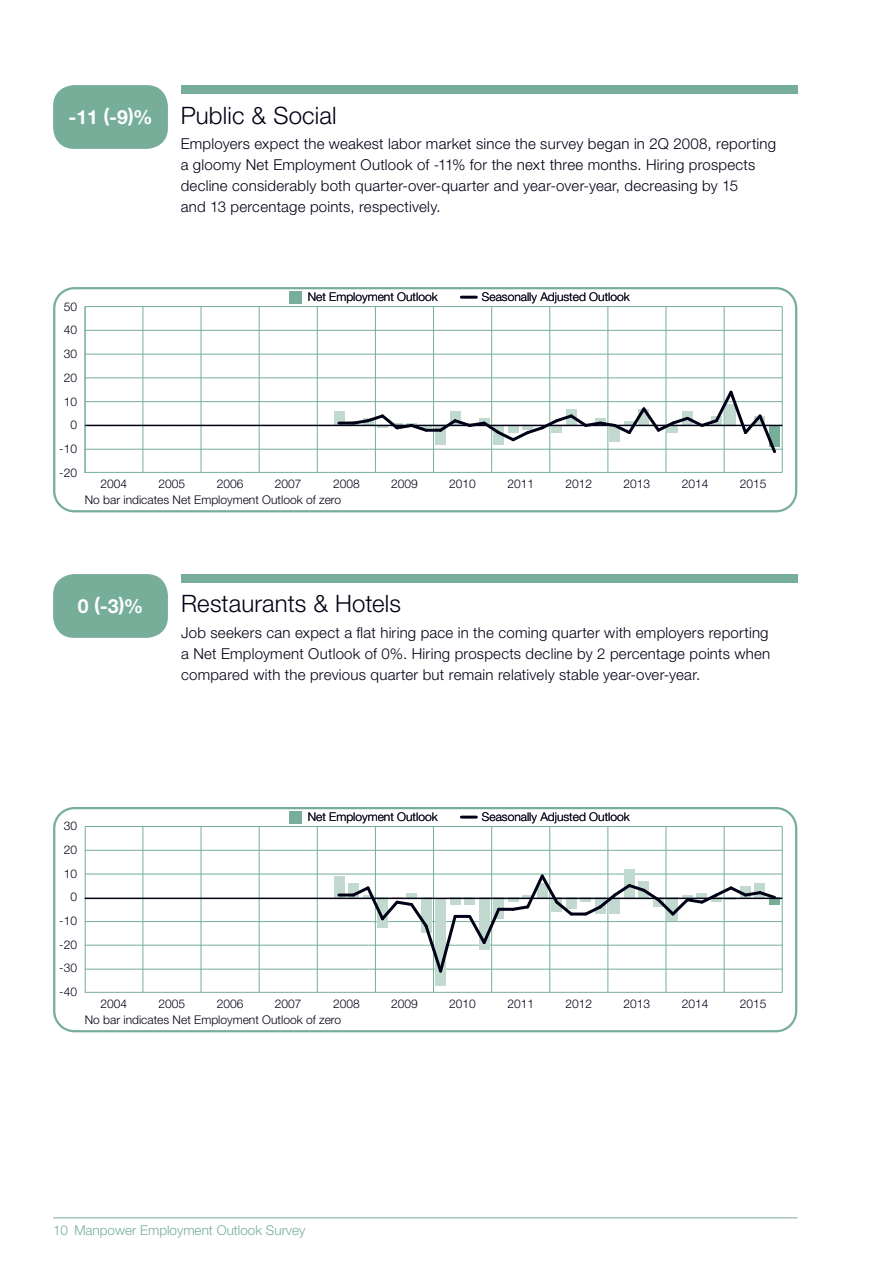
<style>
.page{position:relative;width:893px;height:1263px;background:#fff}
.page>*{position:absolute;margin:0;border:0;box-sizing:border-box;transform-origin:0 0}
.t1{font:300 24px "Helvetica Neue LT Std";letter-spacing:.005em;color:#000116}
.t2{font:700 19.5px "Helvetica Neue LT Std";color:#fff}
.t3{font:300 15px/21px "Helvetica Neue LT Std";letter-spacing:.015em;color:#000116}
.t4{font:300 13.5px "Helvetica Neue LT Std";color:#76ae99}
.t5{font:300 12px/23.7px "Helvetica Neue LT Std";color:#000116;text-align:right}
</style>
<div class="page">
<hr style="left:53px;top:1218px;width:744px;height:1px;background:#76ae99">
<svg style="left:53px;top:287px;width:744px;height:225px"></svg>
<div style="left:181px;top:85px;width:616px;height:9px;background:#76ae99"></div>
<div style="left:53px;top:85px;width:115px;height:64px;background:#76ae99;border-radius:21px"></div>
<svg style="left:53px;top:807px;width:744px;height:225px"></svg>
<div style="left:181px;top:574px;width:617px;height:9px;background:#76ae99"></div>
<div style="left:53px;top:574px;width:115px;height:64px;background:#76ae99;border-radius:21px"></div>
<h2 class="t2" style="left:68px;top:110px;width:86px">-11 (-9)%</h2>
<h1 class="t1" style="left:181px;top:106px;width:157px">Public &amp; Social</h1>
<p class="t3" style="left:181px;top:134px;width:597px">Employers expect the weakest labor market since the survey began in 2Q 2008, reporting a gloomy Net Employment Outlook of -11% for the next three months. Hiring prospects decline considerably both quarter-over-quarter and year-over-year, decreasing by 15<br>and 13 percentage points, respectively.</p>
<p class="t5" style="left:59px;top:295px;width:19px">50<br>40<br>30<br>20<br>10<br>0 -10 -20</p>
<p class="t5" style="left:308px;top:286px;width:132px">Net Employment Outlook</p>
<p class="t5" style="left:482px;top:286px;width:149px">Seasonally Adjusted Outlook</p>
<p class="t5" style="left:100px;top:473px;width:28px">2004</p>
<p class="t5" style="left:159px;top:473px;width:28px">2005</p>
<p class="t5" style="left:217px;top:473px;width:28px">2006</p>
<p class="t5" style="left:275px;top:473px;width:28px">2007</p>
<p class="t5" style="left:333px;top:473px;width:28px">2008</p>
<p class="t5" style="left:391px;top:473px;width:28px">2009</p>
<p class="t5" style="left:449px;top:473px;width:28px">2010</p>
<p class="t5" style="left:507px;top:473px;width:28px">2011</p>
<p class="t5" style="left:565px;top:473px;width:28px">2012</p>
<p class="t5" style="left:624px;top:473px;width:28px">2013</p>
<p class="t5" style="left:682px;top:473px;width:28px">2014</p>
<p class="t5" style="left:740px;top:473px;width:28px">2015</p>
<p class="t5" style="left:85px;top:489px;width:258px">No bar indicates Net Employment Outlook of zero</p>
<h2 class="t2" style="left:78px;top:599px;width:67px">0 (-3)%</h2>
<h1 class="t1" style="left:181px;top:595px;width:221px">Restaurants &amp; Hotels</h1>
<p class="t3" style="left:181px;top:623px;width:591px;text-align:justify">Job seekers can expect a flat hiring pace in the coming quarter with employers reporting a Net Employment Outlook of 0%. Hiring prospects decline by 2 percentage points when compared with the previous quarter but remain relatively stable year-over-year.</p>
<p class="t5" style="left:59px;top:815px;width:19px">30<br>20<br>10<br>0 -10 -20 -30 -40</p>
<p class="t5" style="left:308px;top:806px;width:132px">Net Employment Outlook</p>
<p class="t5" style="left:482px;top:806px;width:149px">Seasonally Adjusted Outlook</p>
<p class="t5" style="left:100px;top:993px;width:28px">2004</p>
<p class="t5" style="left:159px;top:993px;width:28px">2005</p>
<p class="t5" style="left:217px;top:993px;width:28px">2006</p>
<p class="t5" style="left:275px;top:993px;width:28px">2007</p>
<p class="t5" style="left:333px;top:993px;width:28px">2008</p>
<p class="t5" style="left:391px;top:993px;width:28px">2009</p>
<p class="t5" style="left:449px;top:993px;width:28px">2010</p>
<p class="t5" style="left:507px;top:993px;width:28px">2011</p>
<p class="t5" style="left:565px;top:993px;width:28px">2012</p>
<p class="t5" style="left:624px;top:993px;width:28px">2013</p>
<p class="t5" style="left:682px;top:993px;width:28px">2014</p>
<p class="t5" style="left:740px;top:993px;width:28px">2015</p>
<p class="t5" style="left:85px;top:1009px;width:258px">No bar indicates Net Employment Outlook of zero</p>
<p class="t4" style="left:53px;top:1226px;width:254px">10 Manpower Employment Outlook Survey</p>
</div>
